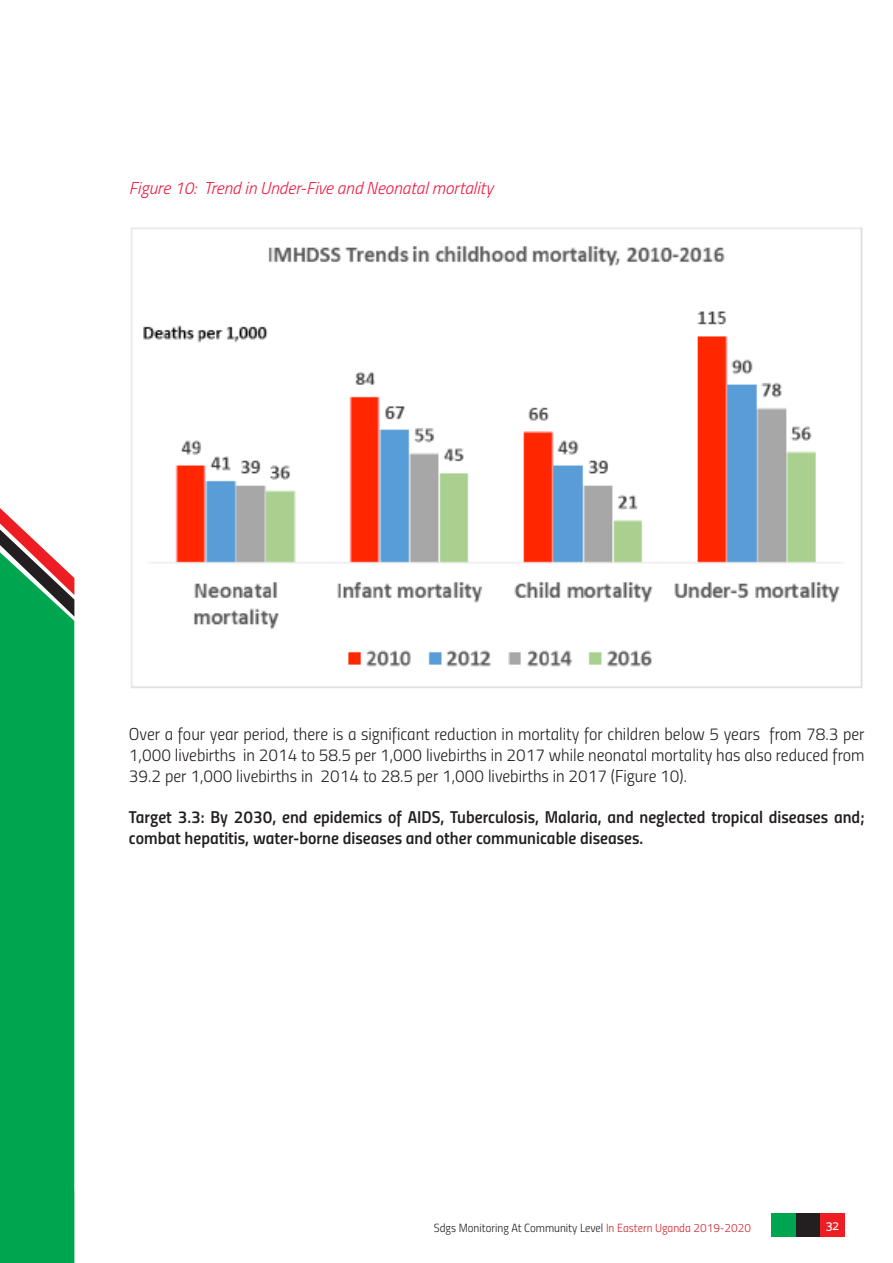
<style>
.page{position:relative;width:893px;height:1263px;background:#fff}
.page>*{position:absolute;margin:0;border:0;box-sizing:border-box;transform-origin:0 0}
.t1{font:17.25px/20.7px "Titillium Light Upright";color:#231f20;text-align:justify}
.t2{font:17.25px/20.7px "Titillium Semibold Upright";color:#231f20}
.t3{font:italic 300 17.25px "Titillium";color:#ed1a3f}
.t4{font:13.5px "Mosk Medium 500";color:#fff}
.t5{font:11.85px "Titillium Light Upright";color:#231f20}
.s1{color:#d1232a}
</style>
<div class="page">
<div style="left:0;top:617px;width:74px;height:646px;background:#00a54f"></div>
<svg style="left:0;top:508px;width:74px;height:109px"></svg>
<img style="left:131px;top:227px;width:732px;height:461px">
<div style="left:772px;top:1213px;width:24px;height:24px;background:#00a54f"></div>
<div style="left:796px;top:1213px;width:24px;height:24px;background:#231f20"></div>
<div style="left:820px;top:1213px;width:24px;height:24px;background:#ee1d23"></div>
<p class="t3" style="left:129px;top:175px;width:366px">Figure 10: Trend in Under-Five and Neonatal mortality</p>
<p class="t1" style="left:129px;top:723px;width:737px">Over a four year period, there is a significant reduction in mortality for children below 5 years from 78.3 per 1,000 livebirths in 2014 to 58.5 per 1,000 livebirths in 2017 while neonatal mortality has also reduced from 39.2 per 1,000 livebirths in 2014 to 28.5 per 1,000 livebirths in 2017 (Figure 10).</p>
<p class="t2" style="left:129px;top:806px;width:737px">Target 3.3: By 2030, end epidemics of AIDS, Tuberculosis, Malaria, and neglected tropical diseases and; combat hepatitis, water-borne diseases and other communicable diseases.</p>
<p class="t5" style="left:434px;top:1219px;width:319px">Sdgs Monitoring At Community Level <span class="s1">In Eastern Uganda 2019-2020</span></p>
<p class="t4" style="left:826px;top:1217px;width:14px">32</p>
</div>
